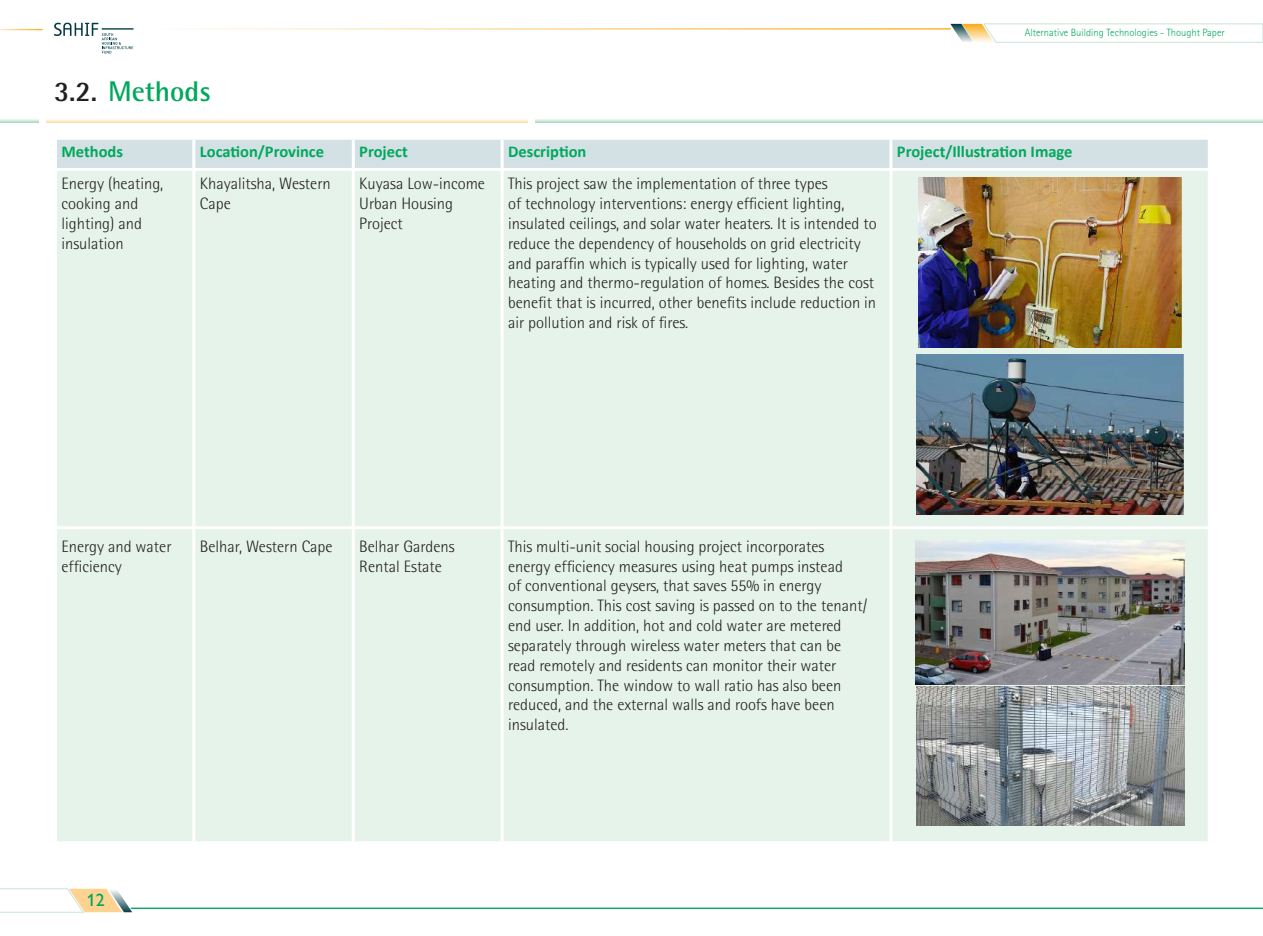
<style>
.page{position:relative;width:1263px;height:936px;background:#fff}
.page>*{position:absolute;margin:0;border:0;box-sizing:border-box;transform-origin:0 0}
.t1{font:700 28.5px "Rotis Semi Sans Std";color:#00a85c}
.t2{font:18px "Gill Sans Infant Std";color:#00a85c}
.t3{font:300 16.5px/19.8px "Rotis Semi Sans Std";color:#231f20}
.t4{font:700 16.5px "Calibri";color:#00a85c}
.t5{font:300 10.5px "Rotis Sans Serif Std";color:#00a85c}
.s1{color:#231f20}
</style>
<div class="page">
<hr style="left:102px;top:28px;width:32px;height:2px;background:#003a44">
<svg style="left:54px;top:23px;width:79px;height:31px"></svg>
<hr style="left:150px;top:28px;width:801px;height:2px;background:#faad1e">
<svg style="left:0;top:888px;width:132px;height:25px"></svg>
<hr style="left:131px;top:907px;width:1132px;height:1px;background:#00a85c">
<svg style="left:0;top:29px;width:43px;height:1px"></svg>
<svg style="left:950px;top:23px;width:313px;height:20px"></svg>
<div style="left:57px;top:140px;width:1151px;height:28px;background:#d3e0e4"></div>
<div style="left:57px;top:171px;width:1151px;height:670px;background:#e5f3ea"></div>
<hr style="left:192px;top:140px;width:3px;height:28px;background:#fff">
<hr style="left:352px;top:140px;width:3px;height:28px;background:#fff">
<hr style="left:501px;top:140px;width:3px;height:28px;background:#fff">
<hr style="left:889px;top:140px;width:3px;height:28px;background:#fff">
<hr style="left:192px;top:171px;width:3px;height:355px;background:#fff">
<hr style="left:352px;top:171px;width:3px;height:355px;background:#fff">
<hr style="left:501px;top:171px;width:3px;height:355px;background:#fff">
<hr style="left:889px;top:171px;width:3px;height:355px;background:#fff">
<hr style="left:54px;top:526px;width:140px;height:3px;background:#fff">
<hr style="left:194px;top:526px;width:159px;height:3px;background:#fff">
<hr style="left:192px;top:529px;width:3px;height:312px;background:#fff">
<hr style="left:353px;top:526px;width:149px;height:3px;background:#fff">
<hr style="left:352px;top:529px;width:3px;height:312px;background:#fff">
<hr style="left:502px;top:526px;width:389px;height:3px;background:#fff">
<hr style="left:501px;top:529px;width:3px;height:312px;background:#fff">
<hr style="left:891px;top:526px;width:320px;height:3px;background:#fff">
<hr style="left:889px;top:529px;width:3px;height:312px;background:#fff">
<img style="left:918px;top:178px;width:264px;height:169px">
<img style="left:917px;top:355px;width:266px;height:160px">
<img style="left:916px;top:540px;width:268px;height:144px">
<img style="left:916px;top:686px;width:268px;height:139px">
<svg style="left:46px;top:119px;width:481px;height:4px;background:#feeacd"></svg>
<svg style="left:535px;top:119px;width:728px;height:4px;background:#cbe8d7"></svg>
<svg style="left:0;top:119px;width:38px;height:4px"></svg>
<h1 class="t1" style="left:54px;top:74px;width:158px"><span class="s1">3.2.</span> Methods</h1>
<p class="t5" style="left:1025px;top:26px;width:202px">Alternative Building Technologies - Thought Paper</p>
<p class="t4" style="left:62px;top:139px;width:63px">Methods</p>
<p class="t4" style="left:200px;top:139px;width:126px">Location/Province</p>
<p class="t4" style="left:359px;top:139px;width:50px">Project</p>
<p class="t4" style="left:508px;top:139px;width:80px">Description</p>
<p class="t4" style="left:897px;top:139px;width:177px">Project/Illustration Image</p>
<p class="t3" style="left:62px;top:174px;width:103px">Energy (heating, cooking and lighting) and insulation</p>
<p class="t3" style="left:200px;top:174px;width:132px">Khayalitsha, Western<br>Cape</p>
<p class="t3" style="left:359px;top:174px;width:127px">Kuyasa Low-income<br>Urban Housing<br>Project</p>
<p class="t3" style="left:508px;top:174px;width:370px">This project saw the implementation of three types<br>of technology interventions: energy efficient lighting, insulated ceilings, and solar water heaters. It is intended to reduce the dependency of households on grid electricity and paraffin which is typically used for lighting, water heating and thermo-regulation of homes. Besides the cost benefit that is incurred, other benefits include reduction in air pollution and risk of fires.</p>
<p class="t3" style="left:62px;top:536px;width:112px">Energy and water efficiency</p>
<p class="t3" style="left:200px;top:536px;width:134px">Belhar, Western Cape</p>
<p class="t3" style="left:359px;top:536px;width:97px">Belhar Gardens<br>Rental Estate</p>
<p class="t3" style="left:508px;top:536px;width:361px">This multi-unit social housing project incorporates energy efficiency measures using heat pumps instead<br>of conventional geysers, that saves 55% in energy consumption. This cost saving is passed on to the tenant/ end user. In addition, hot and cold water are metered separately through wireless water meters that can be read remotely and residents can monitor their water consumption. The window to wall ratio has also been reduced, and the external walls and roofs have been insulated.</p>
<p class="t2" style="left:87px;top:889px;width:19px">12</p>
</div>
